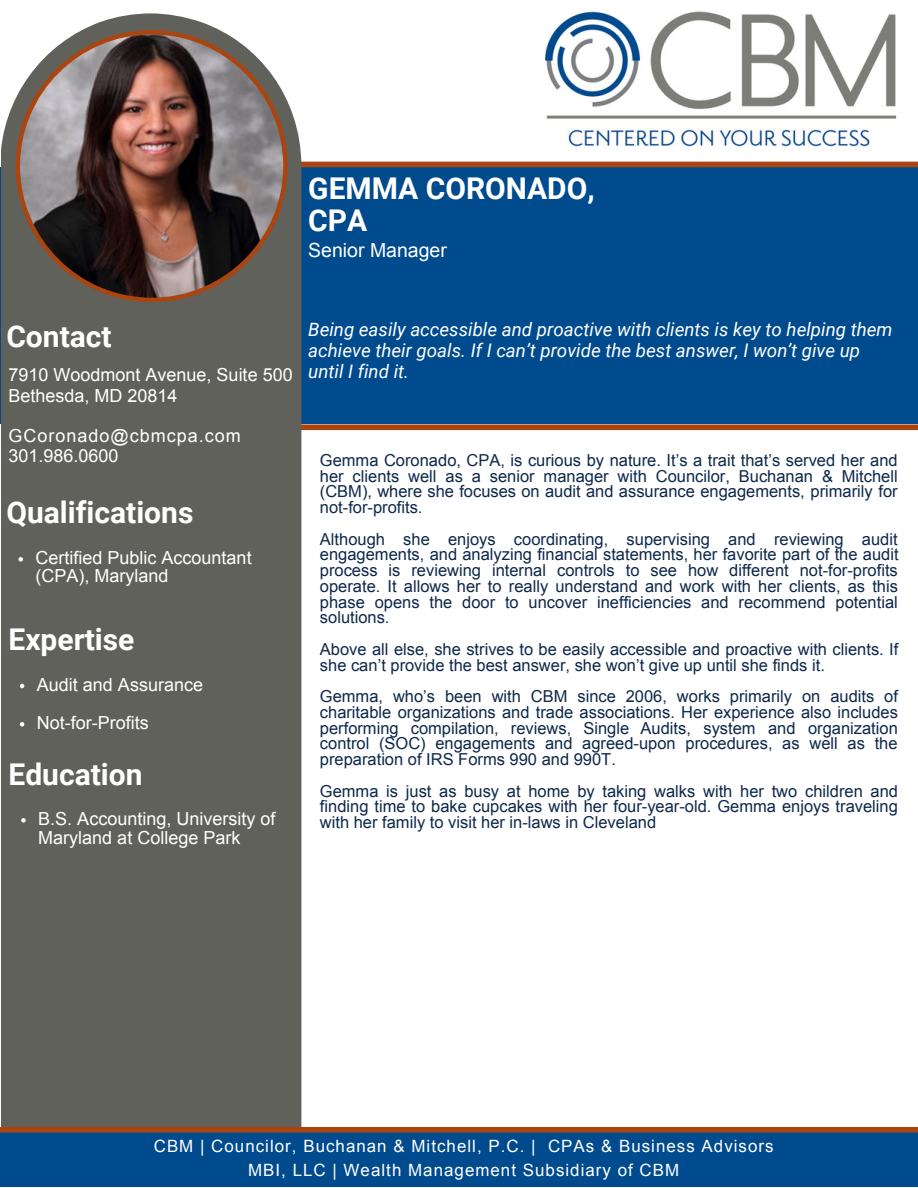
<style>
.page{position:relative;width:918px;height:1188px;background:#fff}
.page>*{position:absolute;margin:0;border:0;box-sizing:border-box;transform-origin:0 0}
.t1{font:700 30px/32.7px "Roboto";color:#fff}
.t2{font:19.5px "Arial";color:#fff}
.t3{font:italic 18.75px/21.3px "Roboto";color:#fff}
.t4{font:18px/20.2px "Arial";color:#fff}
.t5{font:18px/20.2px "Arial";letter-spacing:.055em;color:#fff}
.t6{font:16.95px/23.7px "Arial";letter-spacing:.06em;color:#fff;text-align:center}
.t7{font:16.5px/15.8px "Arial";color:#0e284b;text-align:justify}
</style>
<div class="page">
<div style="left:0;top:167px;width:918px;height:257px;background:#004b8d"></div>
<div style="left:293px;top:162px;width:625px;height:5px;background:#a41"></div>
<div style="left:297px;top:424px;width:621px;height:6px;background:#a41"></div>
<div style="left:1px;top:13px;width:300px;height:1114px;background:#61615c"></div>
<div style="left:16px;top:30px;width:272px;height:272px;background:#a41;border-radius:50%"></div>
<img style="left:20px;top:34px;width:263px;height:264px;border-radius:50%">
<div style="left:0;top:1130px;width:918px;height:57px;background:#004b8d"></div>
<img style="left:545px;top:11px;width:352px;height:136px">
<div style="left:0;top:1127px;width:918px;height:6px;background:#a41"></div>
<svg style="left:18px;top:557px;width:5px;height:5px"></svg>
<svg style="left:20px;top:684px;width:4px;height:4px"></svg>
<svg style="left:20px;top:722px;width:4px;height:5px"></svg>
<svg style="left:21px;top:818px;width:5px;height:5px"></svg>
<h1 class="t1" style="left:308px;top:170px;width:288px">GEMMA CORONADO,<br>CPA</h1>
<p class="t2" style="left:308px;top:238px;width:140px">Senior Manager</p>
<h1 class="t1" style="left:6px;top:319px;width:107px">Contact</h1>
<p class="t4" style="left:9px;top:365px;width:286px">7910 Woodmont Avenue, Suite 500<br>Bethesda, MD 20814</p>
<p class="t5" style="left:9px;top:426px;width:234px">GCoronado@cbmcpa.com<br>301.986.0600</p>
<h1 class="t1" style="left:6px;top:495px;width:189px">Qualifications</h1>
<p class="t4" style="left:36px;top:549px;width:218px;line-height:18px">Certified Public Accountant (CPA), Maryland</p>
<h1 class="t1" style="left:9px;top:622px;width:127px">Expertise</h1>
<p class="t4" style="left:37px;top:665px;width:168px;line-height:38.2px">Audit and Assurance<br>Not-for-Profits</p>
<h1 class="t1" style="left:9px;top:757px;width:136px">Education</h1>
<p class="t4" style="left:38px;top:809px;width:239px;line-height:19.2px">B.S. Accounting, University of<br>Maryland at College Park</p>
<p class="t3" style="left:308px;top:318px;width:586px">Being easily accessible and proactive with clients is key to helping them achieve their goals. If I can’t provide the best answer, I won’t give up until I find it.</p>
<p class="t7" style="left:320px;top:452px;width:579px">Gemma Coronado, CPA, is curious by nature. It’s a trait that’s served her and her clients well as a senior manager with Councilor, Buchanan &amp; Mitchell (CBM), where she focuses on audit and assurance engagements, primarily for not-for-profits.</p>
<p class="t7" style="left:320px;top:531px;width:580px">Although she enjoys coordinating, supervising and reviewing audit engagements, and analyzing financial statements, her favorite part of the audit process is reviewing internal controls to see how different not-for-profits operate. It allows her to really understand and work with her clients, as this phase opens the door to uncover inefficiencies and recommend potential solutions.</p>
<p class="t7" style="left:320px;top:641px;width:580px">Above all else, she strives to be easily accessible and proactive with clients. If she can’t provide the best answer, she won’t give up until she finds it.</p>
<p class="t7" style="left:320px;top:689px;width:580px">Gemma, who’s been with CBM since 2006, works primarily on audits of charitable organizations and trade associations. Her experience also includes performing compilation, reviews, Single Audits, system and organization control (SOC) engagements and agreed-upon procedures, as well as the preparation of IRS Forms 990 and 990T.</p>
<p class="t7" style="left:320px;top:783px;width:580px">Gemma is just as busy at home by taking walks with her two children and finding time to bake cupcakes with her four-year-old. Gemma enjoys traveling with her family to visit her in-laws in Cleveland</p>
<p class="t6" style="left:154px;top:1135px;width:621px">CBM | Councilor, Buchanan &amp; Mitchell, P.C. | CPAs &amp; Business Advisors<br>MBI, LLC | Wealth Management Subsidiary of CBM</p>
</div>
